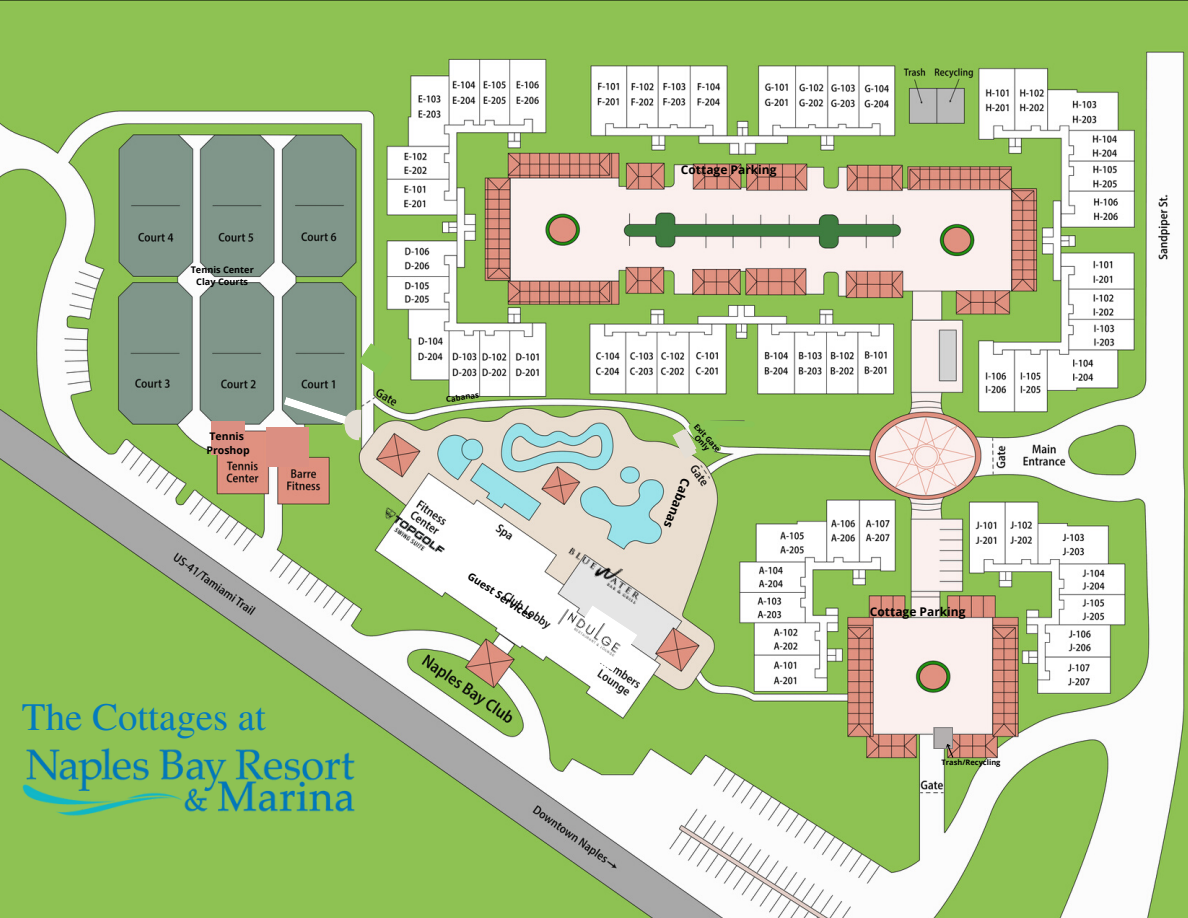
<style>
.page{position:relative;width:1188px;height:918px;background:#fff}
.page>*{position:absolute;margin:0;border:0;box-sizing:border-box;transform-origin:0 0}
.t1{font:38.85px "Te X Gyre Termes";color:#047abf}
.t2{font:700 12.3px "Open Sans";color:#000}
.t3{font:700 12px "Open Sans";color:#000}
.t4{font:700 10.5px/14px "Open Sans";color:#000}
.t5{font:700 9.15px/12.1px "Open Sans";color:#000;text-align:center}
.t6{font:700 7.8px/7.2px "Open Sans";color:#000;text-align:center}
.t7{font:700 7.5px "Open Sans";color:#000}
</style>
<div class="page">
<img style="left:0;top:0;width:1188px;height:918px">
<img style="left:565px;top:539px;width:83px;height:66px">
<img style="left:373px;top:501px;width:78px;height:68px">
<img style="left:19px;top:738px;width:342px;height:84px">
<div style="left:211px;top:421px;width:34px;height:34px;background:#db8f82"></div>
<svg style="left:934px;top:727px;width:20px;height:32px"></svg>
<svg style="left:672px;top:416px;width:86px;height:43px;background:#a3c879"></svg>
<svg style="left:284px;top:397px;width:78px;height:43px"></svg>
<div style="left:266px;top:427px;width:43px;height:40px;background:#db8f82"></div>
<svg style="left:568px;top:605px;width:70px;height:67px"></svg>
<img style="left:553px;top:599px;width:76px;height:65px">
<svg style="left:358px;top:343px;width:34px;height:33px"></svg>
<p class="t5" style="left:191px;top:264px;width:65px">Tennis Center<br>Clay Courts</p>
<p class="t4" style="left:207px;top:429px;width:45px">Tennis<br>Proshop</p>
<h1 class="t1" style="left:22px;top:689px;width:246px">The Cottages at</h1>
<p class="t6" style="left:446px;top:396px;width:35px;rotate:-8deg">Cabanas</p>
<p class="t4" style="left:473px;top:569px;width:77px;rotate:34deg">Guest Services</p>
<p class="t3" style="left:681px;top:161px;width:97px">Cottage Parking</p>
<p class="t6" style="left:698px;top:422px;width:37px;rotate:48deg">Exit Gate<br>Only</p>
<p class="t2" style="left:695px;top:482px;width:54px;rotate:112deg">Cabanas</p>
<p class="t3" style="left:870px;top:603px;width:97px">Cottage Parking</p>
<p class="t7" style="left:941px;top:757px;width:61px">Trash/Recycling</p>
</div>
